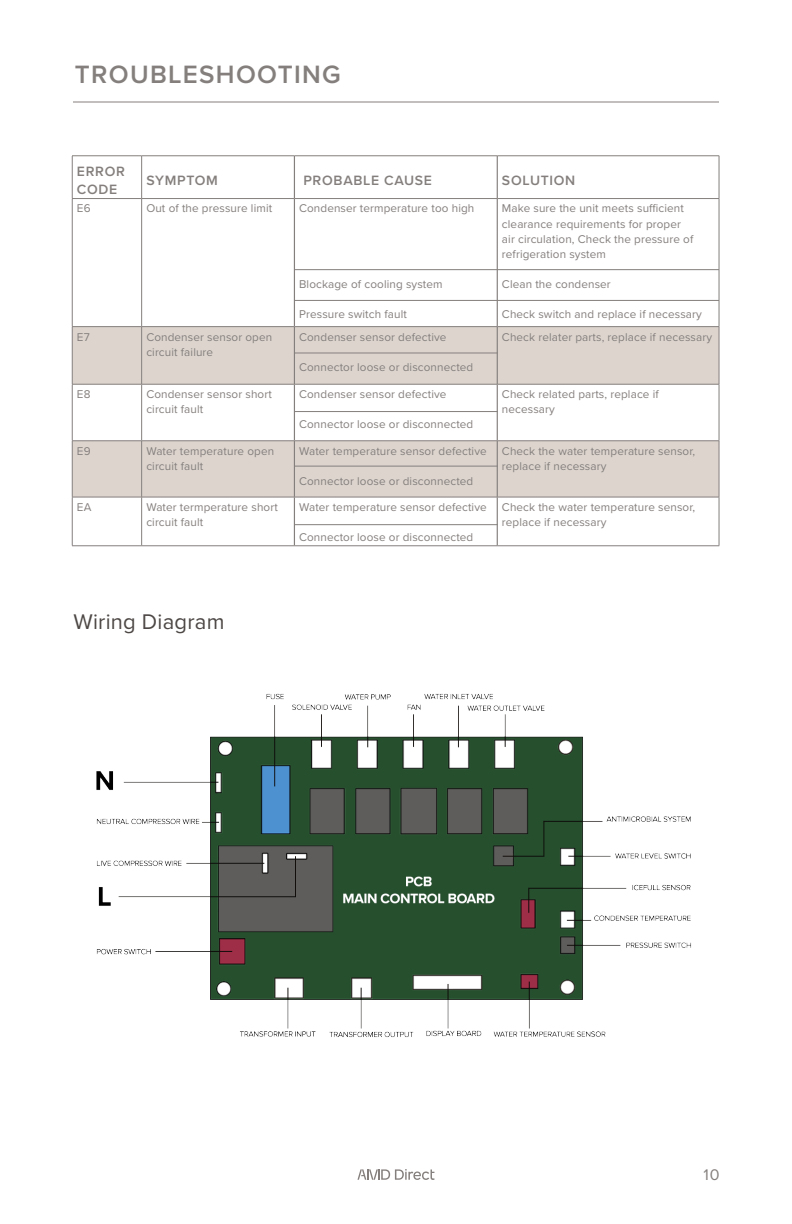
<style>
.page{position:relative;width:792px;height:1224px;background:#fff}
.page>*{position:absolute;margin:0;border:0;box-sizing:border-box;transform-origin:0 0}
.AMD_Header_1{font:600 26px "Proxima Nova";letter-spacing:.05em;color:#847f7d}
.AMD_Header_2_-_Title_Case{font:22px "Proxima Nova";letter-spacing:.01em;color:#4d4846}
.t1{font:16px "Proxima Nova";color:#847f7d}
.AMD_Header_3{font:600 14px/18px "Proxima Nova";letter-spacing:.05em;color:#847f7d}
.AMD_Body_Copy_2{font:11.6px/15px "Proxima Nova";letter-spacing:.01em;color:#847f7d}
</style>
<div class="page">
<svg style="left:357px;top:1169px;width:78px;height:11px"></svg>
<hr style="left:73px;top:102px;width:646px;height:1px;background:#847f7d">
<svg style="left:73px;top:327px;width:646px;height:170px;fill:#ddd4ce"></svg>
<hr style="left:294px;top:156px;width:1px;height:42px;background:#847f7d">
<hr style="left:497px;top:156px;width:1px;height:42px;background:#847f7d">
<hr style="left:294px;top:199px;width:1px;height:127px;background:#847f7d">
<hr style="left:497px;top:199px;width:1px;height:127px;background:#847f7d">
<hr style="left:294px;top:327px;width:1px;height:57px;background:#847f7d">
<hr style="left:497px;top:327px;width:1px;height:57px;background:#847f7d">
<hr style="left:294px;top:384px;width:1px;height:57px;background:#847f7d">
<hr style="left:497px;top:384px;width:1px;height:57px;background:#847f7d">
<hr style="left:294px;top:441px;width:1px;height:56px;background:#847f7d">
<hr style="left:497px;top:441px;width:1px;height:56px;background:#847f7d">
<hr style="left:294px;top:497px;width:1px;height:49px;background:#847f7d">
<hr style="left:497px;top:497px;width:1px;height:49px;background:#847f7d">
<hr style="left:141px;top:156px;width:1px;height:42px;background:#847f7d">
<hr style="left:141px;top:199px;width:1px;height:127px;background:#847f7d">
<hr style="left:141px;top:327px;width:1px;height:57px;background:#847f7d">
<hr style="left:141px;top:384px;width:1px;height:57px;background:#847f7d">
<hr style="left:141px;top:441px;width:1px;height:56px;background:#847f7d">
<hr style="left:141px;top:497px;width:1px;height:49px;background:#847f7d">
<hr style="left:72px;top:199px;width:1px;height:127px;background:#847f7d">
<hr style="left:719px;top:199px;width:1px;height:127px;background:#847f7d">
<hr style="left:72px;top:326px;width:70px;height:1px;background:#847f7d">
<hr style="left:72px;top:327px;width:1px;height:57px;background:#847f7d">
<hr style="left:142px;top:326px;width:152px;height:1px;background:#847f7d">
<hr style="left:294px;top:326px;width:203px;height:1px;background:#847f7d">
<hr style="left:497px;top:326px;width:222px;height:1px;background:#847f7d">
<hr style="left:719px;top:327px;width:1px;height:57px;background:#847f7d">
<hr style="left:72px;top:384px;width:70px;height:1px;background:#847f7d">
<hr style="left:72px;top:384px;width:1px;height:57px;background:#847f7d">
<hr style="left:142px;top:384px;width:152px;height:1px;background:#847f7d">
<hr style="left:294px;top:384px;width:203px;height:1px;background:#847f7d">
<hr style="left:497px;top:384px;width:222px;height:1px;background:#847f7d">
<hr style="left:719px;top:384px;width:1px;height:57px;background:#847f7d">
<hr style="left:72px;top:440px;width:70px;height:1px;background:#847f7d">
<hr style="left:72px;top:441px;width:1px;height:56px;background:#847f7d">
<hr style="left:142px;top:440px;width:152px;height:1px;background:#847f7d">
<hr style="left:294px;top:440px;width:203px;height:1px;background:#847f7d">
<hr style="left:497px;top:440px;width:222px;height:1px;background:#847f7d">
<hr style="left:719px;top:441px;width:1px;height:56px;background:#847f7d">
<hr style="left:72px;top:497px;width:70px;height:1px;background:#847f7d">
<hr style="left:72px;top:497px;width:1px;height:49px;background:#847f7d">
<hr style="left:142px;top:497px;width:152px;height:1px;background:#847f7d">
<hr style="left:294px;top:497px;width:203px;height:1px;background:#847f7d">
<hr style="left:497px;top:497px;width:222px;height:1px;background:#847f7d">
<hr style="left:719px;top:497px;width:1px;height:49px;background:#847f7d">
<hr style="left:72px;top:545px;width:70px;height:1px;background:#847f7d">
<hr style="left:142px;top:545px;width:152px;height:1px;background:#847f7d">
<hr style="left:294px;top:545px;width:203px;height:1px;background:#847f7d">
<hr style="left:497px;top:545px;width:222px;height:1px;background:#847f7d">
<hr style="left:72px;top:155px;width:70px;height:1px;background:#847f7d">
<hr style="left:72px;top:156px;width:1px;height:42px;background:#847f7d">
<hr style="left:142px;top:155px;width:152px;height:1px;background:#847f7d">
<hr style="left:294px;top:155px;width:203px;height:1px;background:#847f7d">
<hr style="left:497px;top:155px;width:222px;height:1px;background:#847f7d">
<hr style="left:719px;top:156px;width:1px;height:42px;background:#847f7d">
<hr style="left:72px;top:198px;width:70px;height:1px;background:#847f7d">
<hr style="left:142px;top:198px;width:152px;height:1px;background:#847f7d">
<hr style="left:294px;top:198px;width:203px;height:1px;background:#847f7d">
<hr style="left:497px;top:198px;width:222px;height:1px;background:#847f7d">
<hr style="left:295px;top:269px;width:203px;height:1px;background:#847f7d">
<hr style="left:295px;top:300px;width:203px;height:1px;background:#847f7d">
<hr style="left:295px;top:353px;width:203px;height:1px;background:#847f7d">
<hr style="left:295px;top:411px;width:203px;height:1px;background:#847f7d">
<hr style="left:295px;top:466px;width:203px;height:1px;background:#847f7d">
<hr style="left:295px;top:524px;width:203px;height:1px;background:#847f7d">
<hr style="left:498px;top:269px;width:221px;height:1px;background:#847f7d">
<hr style="left:498px;top:300px;width:221px;height:1px;background:#847f7d">
<img style="left:96px;top:693px;width:595px;height:344px">
<p class="AMD_Header_1" style="left:75px;top:54px;width:267px">TROUBLESHOOTING</p>
<p class="AMD_Header_3" style="left:77px;top:162px;width:49px">ERROR<br>CODE</p>
<p class="AMD_Header_3" style="left:146px;top:171px;width:73px">SYMPTOM</p>
<p class="AMD_Header_3" style="left:303px;top:171px;width:130px">PROBABLE CAUSE</p>
<p class="AMD_Header_3" style="left:502px;top:171px;width:75px">SOLUTION</p>
<p class="AMD_Body_Copy_2" style="left:77px;top:201px;width:15px">E6</p>
<p class="AMD_Body_Copy_2" style="left:146px;top:201px;width:127px">Out of the pressure limit</p>
<p class="AMD_Body_Copy_2" style="left:299px;top:201px;width:177px">Condenser termperature too high</p>
<p class="AMD_Body_Copy_2" style="left:502px;top:201px;width:193px">Make sure the unit meets sufficient clearance requirements for proper air circulation, Check the pressure of refrigeration system</p>
<p class="AMD_Body_Copy_2" style="left:502px;top:276px;width:110px">Clean the condenser</p>
<p class="AMD_Body_Copy_2" style="left:502px;top:306px;width:201px">Check switch and replace if necessary</p>
<p class="AMD_Body_Copy_2" style="left:299px;top:276px;width:145px">Blockage of cooling system</p>
<p class="AMD_Body_Copy_2" style="left:299px;top:306px;width:109px">Pressure switch fault</p>
<p class="AMD_Body_Copy_2" style="left:77px;top:329px;width:14px">E7</p>
<p class="AMD_Body_Copy_2" style="left:146px;top:329px;width:127px">Condenser sensor open circuit failure</p>
<p class="AMD_Body_Copy_2" style="left:299px;top:329px;width:149px">Condenser sensor defective</p>
<p class="AMD_Body_Copy_2" style="left:299px;top:359px;width:176px">Connector loose or disconnected</p>
<p class="AMD_Body_Copy_2" style="left:502px;top:329px;width:212px">Check relater parts, replace if necessary</p>
<p class="AMD_Body_Copy_2" style="left:77px;top:386px;width:15px">E8</p>
<p class="AMD_Body_Copy_2" style="left:146px;top:386px;width:127px">Condenser sensor short circuit fault</p>
<p class="AMD_Body_Copy_2" style="left:299px;top:386px;width:149px">Condenser sensor defective</p>
<p class="AMD_Body_Copy_2" style="left:299px;top:416px;width:176px">Connector loose or disconnected</p>
<p class="AMD_Body_Copy_2" style="left:502px;top:386px;width:158px">Check related parts, replace if necessary</p>
<p class="AMD_Body_Copy_2" style="left:77px;top:443px;width:15px">E9</p>
<p class="AMD_Body_Copy_2" style="left:146px;top:443px;width:129px">Water temperature open circuit fault</p>
<p class="AMD_Body_Copy_2" style="left:299px;top:443px;width:189px">Water temperature sensor defective</p>
<p class="AMD_Body_Copy_2" style="left:299px;top:473px;width:176px">Connector loose or disconnected</p>
<p class="AMD_Body_Copy_2" style="left:502px;top:443px;width:195px">Check the water temperature sensor, replace if necessary</p>
<p class="AMD_Body_Copy_2" style="left:77px;top:499px;width:16px">EA</p>
<p class="AMD_Body_Copy_2" style="left:146px;top:499px;width:133px">Water termperature short circuit fault</p>
<p class="AMD_Body_Copy_2" style="left:299px;top:499px;width:189px">Water temperature sensor defective</p>
<p class="AMD_Body_Copy_2" style="left:299px;top:529px;width:176px">Connector loose or disconnected</p>
<p class="AMD_Body_Copy_2" style="left:502px;top:499px;width:195px">Check the water temperature sensor, replace if necessary</p>
<p class="AMD_Header_2_-_Title_Case" style="left:73px;top:606px;width:153px">Wiring Diagram</p>
<h3 class="t1" style="left:704px;top:1162px;width:18px">10</h3>
</div>
